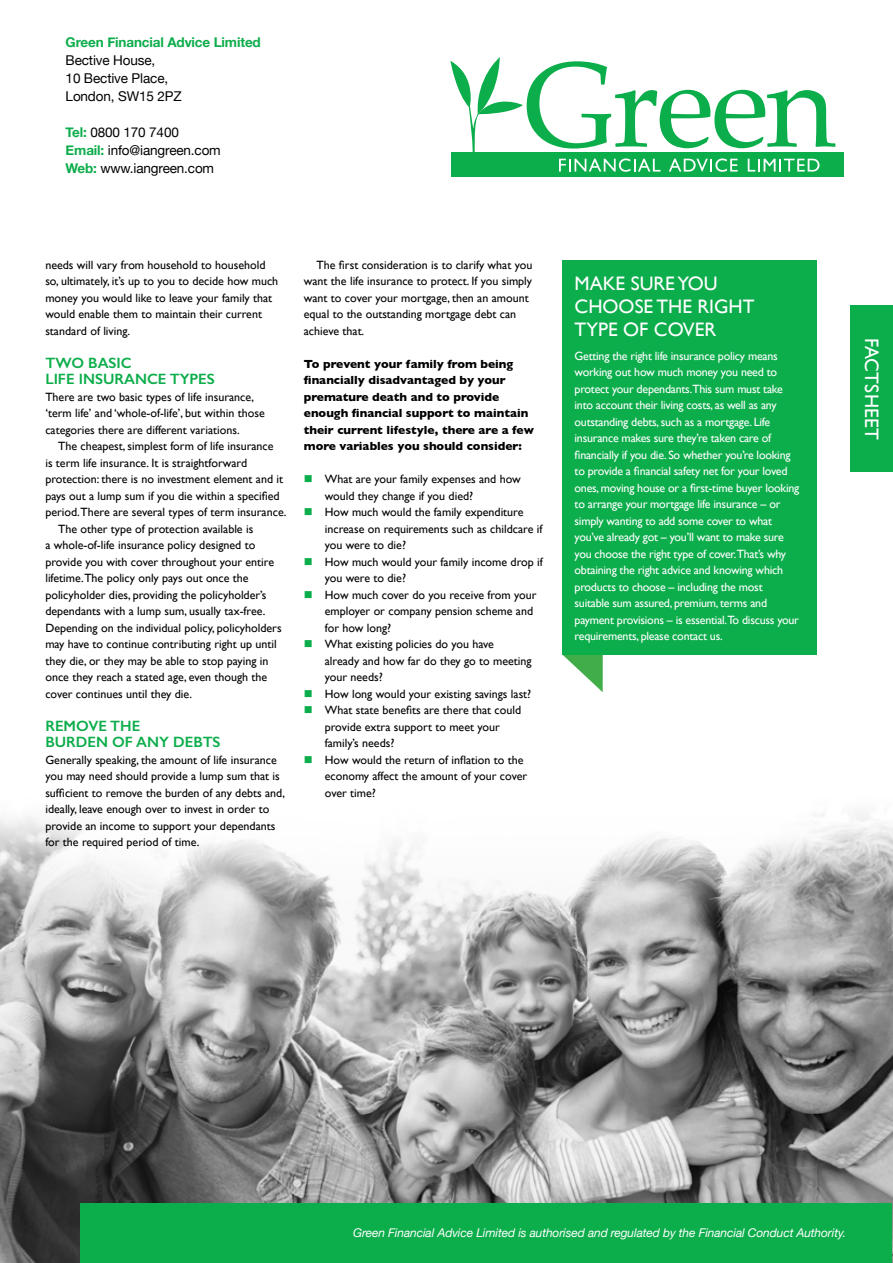
<style>
.page{position:relative;width:893px;height:1263px;background:#fff}
.page>*{position:absolute;margin:0;border:0;box-sizing:border-box;transform-origin:0 0}
.t1{font:19.5px/22.5px "Gill Sans";color:#fff}
.t2{font:600 15px/16.5px "Gill Sans";color:#0cad4b}
.t3{font:13.5px/18px "Helvetica Neue";letter-spacing:-.01em;color:#000}
.t4{font:700 13.5px "Helvetica Neue";letter-spacing:-.01em;color:#0cad4b}
.t5{font:12px/16.5px "Gill Sans";color:#000}
.t6{font:12px/16.5px "Gill Sans";letter-spacing:-.02em;color:#fff}
.t7{font:700 12px/16.5px "Gill Sans";color:#000}
.t8{font:italic 12px "Helvetica Neue";letter-spacing:-.01em;color:#fff}
.s1{font-weight:700;color:#0cad4b}
.s2{color:#0cad4b}
</style>
<div class="page">
<img style="left:0;top:812px;width:893px;height:451px">
<svg style="left:562px;top:654px;width:41px;height:38px"></svg>
<div style="left:562px;top:260px;width:254px;height:394px;background:#0cad4b"></div>
<div style="left:850px;top:306px;width:43px;height:166px;background:#0cad4b"></div>
<div style="left:80px;top:1203px;width:812px;height:60px;background:#0cad4b"></div>
<div style="left:451px;top:152px;width:393px;height:24px;background:#0cad4b"></div>
<svg style="left:450px;top:57px;width:385px;height:115px"></svg>
<p class="t4" style="left:66px;top:34px;width:197px">Green Financial Advice Limited</p>
<p class="t3" style="left:66px;top:51px;width:118px">Bective House,<br>10 Bective Place,<br>London, SW15 2PZ</p>
<p class="t3" style="left:66px;top:123px;width:157px"><span class="s1">Tel:</span> 0800 170 7400<br><span class="s1">Email:</span> info@iangreen.com<br><span class="s1">Web:</span> www.iangreen.com</p>
<p class="t5" style="left:45px;top:256px;width:234px">needs will vary from household to household so, ultimately, it’s up to you to decide how much money you would like to leave your family that would enable them to maintain their current standard of living.</p>
<p class="t2" style="left:45px;top:354px;width:171px">TWO BASIC<br>LIFE INSURANCE TYPES</p>
<p class="t5" style="left:45px;top:388px;width:221px">There are two basic types of life insurance, ‘term life’ and ‘whole-of-life’, but within those categories there are different variations.</p>
<p class="t5" style="left:58px;top:438px;width:217px">The cheapest, simplest form of life insurance</p>
<p class="t5" style="left:45px;top:454px;width:203px">is term life insurance. It is straightforward</p>
<p class="t5" style="left:45px;top:471px;width:239px">protection: there is no investment element and it</p>
<p class="t5" style="left:45px;top:487px;width:236px">pays out a lump sum if you die within a specified</p>
<p class="t5" style="left:45px;top:504px;width:243px">period.There are several types of term insurance.</p>
<p class="t5" style="left:58px;top:520px;width:197px">The other type of protection available is</p>
<p class="t5" style="left:45px;top:537px;width:211px">a whole-of-life insurance policy designed to</p>
<p class="t5" style="left:45px;top:553px;width:230px">provide you with cover throughout your entire</p>
<p class="t5" style="left:45px;top:570px;width:205px">lifetime.The policy only pays out once the</p>
<p class="t5" style="left:45px;top:586px;width:223px">policyholder dies, providing the policyholder’s</p>
<p class="t5" style="left:45px;top:603px;width:222px">dependants with a lump sum, usually tax-free.</p>
<p class="t5" style="left:45px;top:619px;width:238px">Depending on the individual policy, policyholders</p>
<p class="t5" style="left:45px;top:636px;width:233px">may have to continue contributing right up until</p>
<p class="t5" style="left:45px;top:652px;width:225px">they die, or they may be able to stop paying in</p>
<p class="t5" style="left:45px;top:669px;width:223px">once they reach a stated age, even though the</p>
<p class="t5" style="left:45px;top:685px;width:148px">cover continues until they die.</p>
<p class="t2" style="left:45px;top:717px;width:177px">REMOVE THE<br>BURDEN OF ANY DEBTS</p>
<p class="t5" style="left:45px;top:751px;width:241px">Generally speaking, the amount of life insurance you may need should provide a lump sum that is sufficient to remove the burden of any debts and, ideally, leave enough over to invest in order to provide an income to support your dependants for the required period of time.</p>
<p class="t5" style="left:304px;top:256px;width:230px;text-indent:13px">The first consideration is to clarify what you want the life insurance to protect. If you simply want to cover your mortgage, then an amount equal to the outstanding mortgage debt can achieve that.</p>
<p class="t7" style="left:304px;top:355px;width:232px">To prevent your family from being financially disadvantaged by your premature death and to provide enough financial support to maintain their current lifestyle, there are a few more variables you should consider:</p>
<p class="t5" style="left:325px;top:471px;width:198px;text-indent:-21px"><span class="s2">■</span> What are your family expenses and how would they change if you died?</p>
<p class="t5" style="left:325px;top:504px;width:219px;text-indent:-21px"><span class="s2">■</span> How much would the family expenditure increase on requirements such as childcare if you were to die?</p>
<p class="t5" style="left:325px;top:553px;width:219px;text-indent:-21px"><span class="s2">■</span> How much would your family income drop if you were to die?</p>
<p class="t5" style="left:325px;top:586px;width:213px;text-indent:-21px"><span class="s2">■</span> How much cover do you receive from your employer or company pension scheme and for how long?</p>
<p class="t5" style="left:325px;top:636px;width:208px;text-indent:-21px"><span class="s2">■</span> What existing policies do you have<br>already and how far do they go to meeting your needs?</p>
<p class="t5" style="left:304px;top:685px;width:229px"><span class="s2">■</span> How long would your existing savings last?</p>
<p class="t5" style="left:325px;top:702px;width:198px;text-indent:-21px"><span class="s2">■</span> What state benefits are there that could provide extra support to meet your family’s needs?</p>
<p class="t5" style="left:325px;top:751px;width:204px;text-indent:-21px"><span class="s2">■</span> How would the return of inflation to the economy affect the amount of your cover over time?</p>
<h1 class="t1" style="left:575px;top:273px;width:182px">MAKE SURE YOU<br>CHOOSE THE RIGHT<br>TYPE OF COVER</h1>
<p class="t6" style="left:575px;top:347px;width:226px">Getting the right life insurance policy means working out how much money you need to protect your dependants.This sum must take into account their living costs, as well as any outstanding debts, such as a mortgage. Life insurance makes sure they’re taken care of financially if you die. So whether you’re looking to provide a financial safety net for your loved ones, moving house or a first-time buyer looking to arrange your mortgage life insurance – or simply wanting to add some cover to what you’ve already got – you’ll want to make sure you choose the right type of cover.That’s why obtaining the right advice and knowing which products to choose – including the most suitable sum assured, premium, terms and payment provisions – is essential.To discuss your requirements, please contact us.</p>
<h1 class="t1" style="left:883px;top:338px;width:104px;rotate:90deg">FACTSHEET</h1>
<p class="t8" style="left:353px;top:1226px;width:494px">Green Financial Advice Limited is authorised and regulated by the Financial Conduct Authority.</p>
</div>
